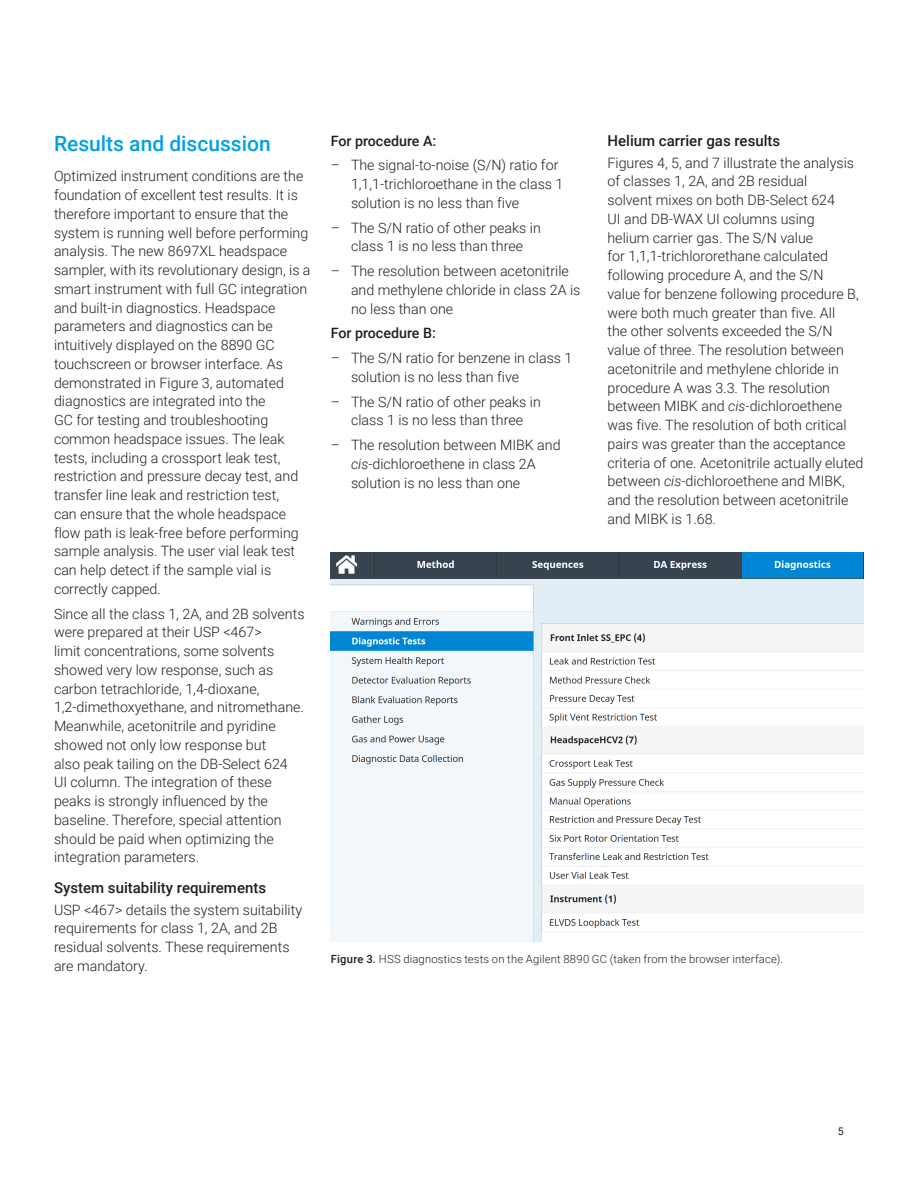
<style>
.page{position:relative;width:918px;height:1188px;background:#fff}
.page>*{position:absolute;margin:0;border:0;box-sizing:border-box;transform-origin:0 0}
.Header_1{font:500 21px "Roboto";color:#00a1e3}
.Header_2{font:500 15px "Roboto";color:#231f20}
.Text{font:300 14.25px/18.8px "Roboto";color:#231f20}
.Text-2{font:500 14.25px "Roboto";color:#231f20}
.t1{font:300 11.25px "Roboto";letter-spacing:.01em;color:#231f20}
.t2{font:10.5px "Roboto";color:#231f20}
.s1{font-style:italic}
.s2{font-weight:500}
</style>
<div class="page">
<img style="left:331px;top:552px;width:533px;height:389px">
<p class="Header_1" style="left:54px;top:129px;width:218px">Results and discussion</p>
<p class="Text" style="left:54px;top:166px;width:258px">Optimized instrument conditions are the foundation of excellent test results. It is therefore important to ensure that the system is running well before performing analysis. The new 8697XL headspace sampler, with its revolutionary design, is a smart instrument with full GC integration and built-in diagnostics. Headspace parameters and diagnostics can be intuitively displayed on the 8890 GC touchscreen or browser interface. As demonstrated in Figure 3, automated diagnostics are integrated into the<br>GC for testing and troubleshooting common headspace issues. The leak tests, including a crossport leak test, restriction and pressure decay test, and transfer line leak and restriction test,<br>can ensure that the whole headspace flow path is leak‑free before performing sample analysis. The user vial leak test can help detect if the sample vial is correctly capped.</p>
<p class="Text" style="left:54px;top:604px;width:252px">Since all the class 1, 2A, and 2B solvents were prepared at their USP &lt;467&gt;<br>limit concentrations, some solvents showed very low response, such as carbon tetrachloride, 1,4-dioxane, 1,2-dimethoxyethane, and nitromethane.<br>Meanwhile, acetonitrile and pyridine showed not only low response but<br>also peak tailing on the DB-Select 624<br>UI column. The integration of these peaks is strongly influenced by the baseline. Therefore, special attention should be paid when optimizing the integration parameters.</p>
<p class="Header_2" style="left:54px;top:877px;width:214px">System suitability requirements</p>
<p class="Text" style="left:54px;top:900px;width:250px">USP &lt;467&gt; details the system suitability requirements for class 1, 2A, and 2B residual solvents. These requirements are mandatory.</p>
<p class="Text-2" style="left:331px;top:131px;width:107px">For procedure A:</p>
<p class="Text" style="left:351px;top:155px;width:214px;text-indent:-20px">– The signal-to-noise (S/N) ratio for<br>1,1,1-trichloroethane in the class 1 solution is no less than five</p>
<p class="Text" style="left:331px;top:218px;width:212px;text-align:center">– The S/N ratio of other peaks in class 1 is no less than three</p>
<p class="Text" style="left:351px;top:261px;width:231px;text-indent:-20px">– The resolution between acetonitrile and methylene chloride in class 2A is no less than one</p>
<p class="Text-2" style="left:331px;top:323px;width:107px">For procedure B:</p>
<p class="Text" style="left:351px;top:348px;width:223px;text-indent:-20px">– The S/N ratio for benzene in class 1 solution is no less than five</p>
<p class="Text" style="left:331px;top:392px;width:212px;text-align:center">– The S/N ratio of other peaks in class 1 is no less than three</p>
<p class="Text" style="left:351px;top:435px;width:211px;text-indent:-20px">– The resolution between MIBK and <span class="s1">cis</span>‑dichloroethene in class 2A solution is no less than one</p>
<p class="Header_2" style="left:608px;top:130px;width:174px">Helium carrier gas results</p>
<p class="Text" style="left:608px;top:153px;width:258px">Figures 4, 5, and 7 illustrate the analysis of classes 1, 2A, and 2B residual<br>solvent mixes on both DB-Select 624<br>UI and DB-WAX UI columns using<br>helium carrier gas. The S/N value<br>for 1,1,1-trichlororethane calculated following procedure A, and the S/N<br>value for benzene following procedure B, were both much greater than five. All<br>the other solvents exceeded the S/N value of three. The resolution between acetonitrile and methylene chloride in procedure A was 3.3. The resolution between MIBK and <span class="s1">cis-</span>dichloroethene was five. The resolution of both critical pairs was greater than the acceptance criteria of one. Acetonitrile actually eluted between <span class="s1">cis</span>‑dichloroethene and MIBK, and the resolution between acetonitrile and MIBK is 1.68.</p>
<p class="t1" style="left:331px;top:951px;width:454px"><span class="s2">Figure 3.</span> HSS diagnostics tests on the Agilent 8890 GC (taken from the browser interface).</p>
<p class="t2" style="left:838px;top:1124px;width:7px">5</p>
</div>
